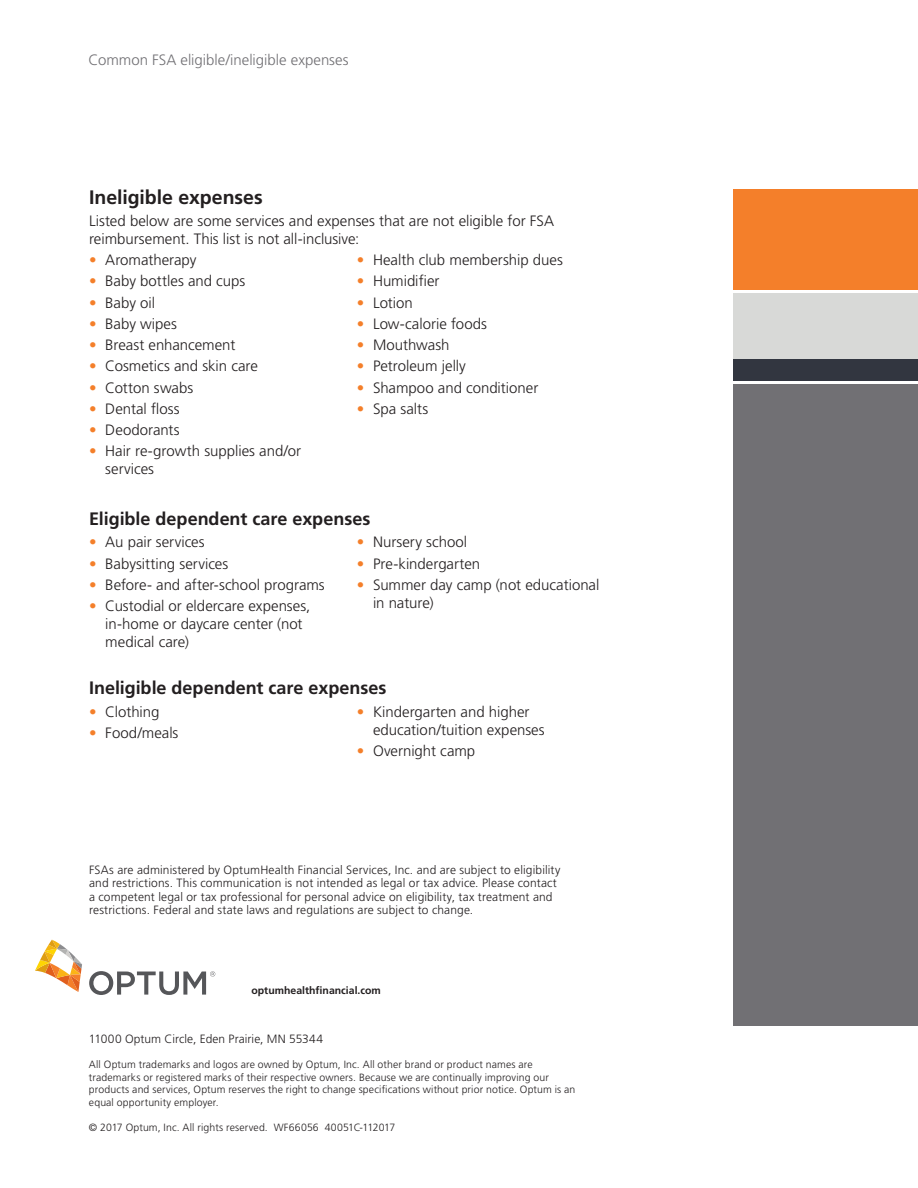
<style>
.page{position:relative;width:918px;height:1188px;background:#fff}
.page>*{position:absolute;margin:0;border:0;box-sizing:border-box;transform-origin:0 0}
.body_text{font:700 19.5px "Frutiger LT Std";color:#231f20}
.body_text-2{font:700 18px "Frutiger LT Std";color:#231f20}
.bullet_1{font:300 15px/18px "Frutiger LT Std";color:#231f20}
.body_text-3{font:300 15px/18px "Frutiger LT Std";color:#231f20}
.t1{font:300 15px "Frutiger LT Std";color:#717074}
.t2{font:300 12px/13.5px "Frutiger LT Std";letter-spacing:.01em;color:#231f20}
.t3{font:300 10.5px/12.6px "Frutiger LT Std";letter-spacing:.01em;color:#231f20}
.t4{font:700 10.5px "Frutiger LT Std";color:#231f20}
.s1{color:#f47f2a}
</style>
<div class="page">
<div style="left:734px;top:384px;width:184px;height:642px;background:#717074"></div>
<div style="left:734px;top:293px;width:184px;height:67px;background:#d8d9d7"></div>
<div style="left:734px;top:189px;width:184px;height:101px;background:#f47f2a"></div>
<div style="left:734px;top:360px;width:184px;height:21px;background:#323640"></div>
<svg style="left:35px;top:940px;width:47px;height:52px"></svg>
<svg style="left:89px;top:971px;width:126px;height:24px"></svg>
<p class="t1" style="left:89px;top:52px;width:262px">Common FSA eligible/ineligible expenses</p>
<p class="body_text" style="left:89px;top:185px;width:175px">Ineligible expenses</p>
<p class="body_text-3" style="left:89px;top:212px;width:466px">Listed below are some services and expenses that are not eligible for FSA reimbursement. This list is not all-inclusive:</p>
<p class="bullet_1" style="left:89px;top:251px;width:109px"><span class="s1">•</span> Aromatherapy</p>
<p class="bullet_1" style="left:89px;top:272px;width:158px"><span class="s1">•</span> Baby bottles and cups</p>
<p class="bullet_1" style="left:89px;top:294px;width:67px"><span class="s1">•</span> Baby oil</p>
<p class="bullet_1" style="left:89px;top:315px;width:89px"><span class="s1">•</span> Baby wipes</p>
<p class="bullet_1" style="left:89px;top:336px;width:148px"><span class="s1">•</span> Breast enhancement</p>
<p class="bullet_1" style="left:89px;top:357px;width:170px"><span class="s1">•</span> Cosmetics and skin care</p>
<p class="bullet_1" style="left:89px;top:379px;width:106px"><span class="s1">•</span> Cotton swabs</p>
<p class="bullet_1" style="left:89px;top:400px;width:92px"><span class="s1">•</span> Dental floss</p>
<p class="bullet_1" style="left:89px;top:421px;width:92px"><span class="s1">•</span> Deodorants</p>
<p class="bullet_1" style="left:105px;top:442px;width:197px;text-indent:-16px"><span class="s1">•</span> Hair re-growth supplies and/or services</p>
<p class="bullet_1" style="left:357px;top:251px;width:208px"><span class="s1">•</span> Health club membership dues</p>
<p class="bullet_1" style="left:357px;top:272px;width:84px"><span class="s1">•</span> Humidifier</p>
<p class="bullet_1" style="left:357px;top:294px;width:58px"><span class="s1">•</span> Lotion</p>
<p class="bullet_1" style="left:357px;top:315px;width:132px"><span class="s1">•</span> Low-calorie foods</p>
<p class="bullet_1" style="left:357px;top:336px;width:94px"><span class="s1">•</span> Mouthwash</p>
<p class="bullet_1" style="left:357px;top:357px;width:111px"><span class="s1">•</span> Petroleum jelly</p>
<p class="bullet_1" style="left:357px;top:379px;width:183px"><span class="s1">•</span> Shampoo and conditioner</p>
<p class="bullet_1" style="left:357px;top:400px;width:73px"><span class="s1">•</span> Spa salts</p>
<p class="body_text-2" style="left:89px;top:508px;width:283px">Eligible dependent care expenses</p>
<p class="bullet_1" style="left:89px;top:533px;width:117px"><span class="s1">•</span> Au pair services</p>
<p class="bullet_1" style="left:89px;top:555px;width:141px"><span class="s1">•</span> Babysitting services</p>
<p class="bullet_1" style="left:89px;top:576px;width:237px"><span class="s1">•</span> Before- and after-school programs</p>
<p class="bullet_1" style="left:105px;top:597px;width:207px;text-indent:-16px"><span class="s1">•</span> Custodial or eldercare expenses, in-home or daycare center (not medical care)</p>
<p class="bullet_1" style="left:357px;top:533px;width:112px"><span class="s1">•</span> Nursery school</p>
<p class="bullet_1" style="left:357px;top:555px;width:125px"><span class="s1">•</span> Pre-kindergarten</p>
<p class="bullet_1" style="left:373px;top:576px;width:228px;text-indent:-16px"><span class="s1">•</span> Summer day camp (not educational in nature)</p>
<p class="body_text-2" style="left:89px;top:677px;width:299px">Ineligible dependent care expenses</p>
<p class="bullet_1" style="left:89px;top:703px;width:72px"><span class="s1">•</span> Clothing</p>
<p class="bullet_1" style="left:89px;top:724px;width:91px"><span class="s1">•</span> Food/meals</p>
<p class="bullet_1" style="left:373px;top:703px;width:173px;text-indent:-16px"><span class="s1">•</span> Kindergarten and higher education/tuition expenses</p>
<p class="bullet_1" style="left:357px;top:742px;width:120px"><span class="s1">•</span> Overnight camp</p>
<p class="t2" style="left:89px;top:863px;width:473px">FSAs are administered by OptumHealth Financial Services, Inc. and are subject to eligibility and restrictions. This communication is not intended as legal or tax advice. Please contact a competent legal or tax professional for personal advice on eligibility, tax treatment and restrictions. Federal and state laws and regulations are subject to change.</p>
<p class="t4" style="left:251px;top:984px;width:131px">optumhealthfinancial.com</p>
<p class="t2" style="left:89px;top:1032px;width:236px">11000 Optum Circle, Eden Prairie, MN 55344</p>
<p class="t3" style="left:89px;top:1058px;width:488px">All Optum trademarks and logos are owned by Optum, Inc. All other brand or product names are trademarks or registered marks of their respective owners. Because we are continually improving our products and services, Optum reserves the right to change specifications without prior notice. Optum is an equal opportunity employer.</p>
<p class="t3" style="left:89px;top:1121px;width:308px">© 2017 Optum, Inc. All rights reserved. WF66056 40051C-112017</p>
</div>
